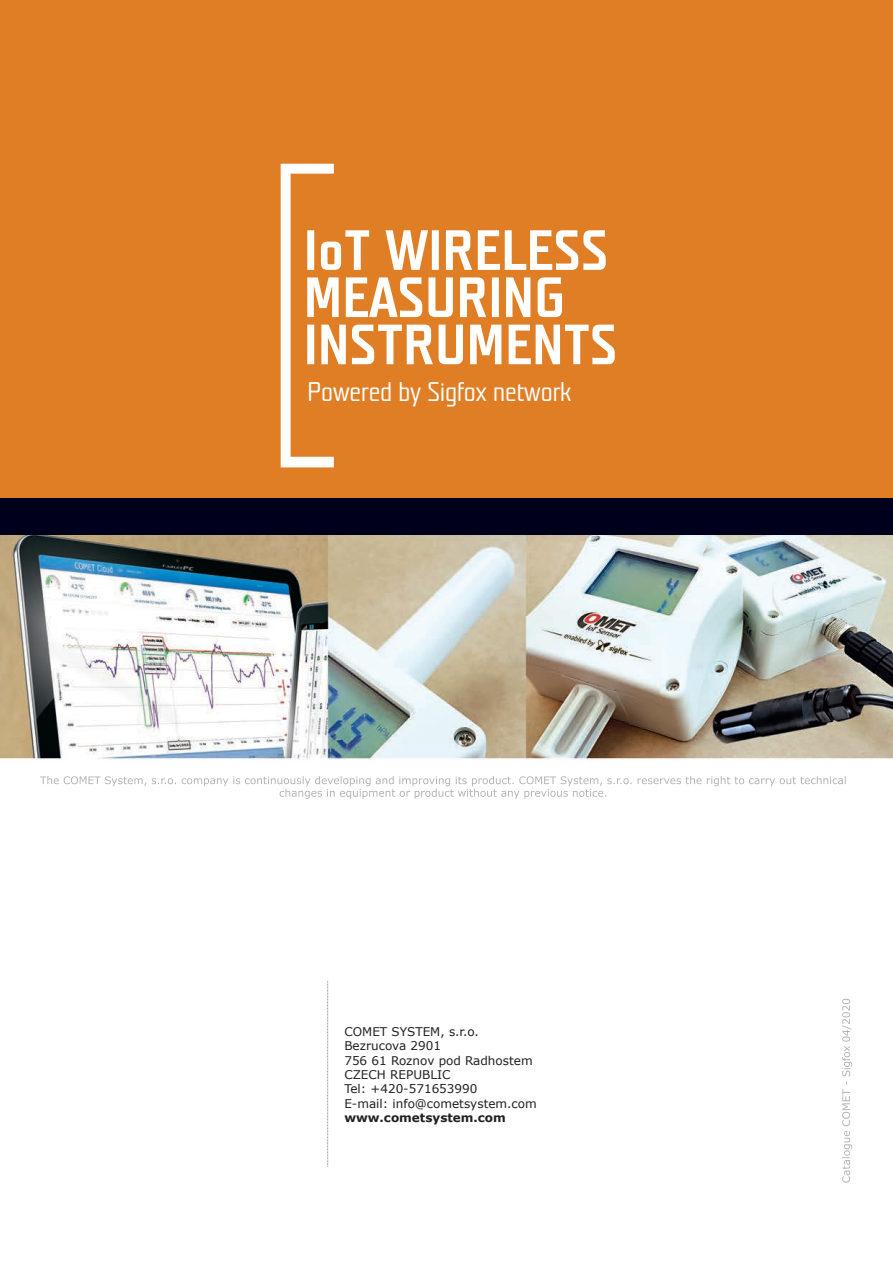
<style>
.page{position:relative;width:893px;height:1263px;background:#fff}
.page>*{position:absolute;margin:0;border:0;box-sizing:border-box;transform-origin:0 0}
.t1{font:27px "Teuton Mager";letter-spacing:-.025em;color:#fff}
.t2{font:12px/14.4px "Verdana";color:#231f20}
.t3{font:700 12px "Verdana";color:#231f20}
</style>
<div class="page">
<img style="left:0;top:0;width:893px;height:1167px">
<img style="left:842px;top:1081px;width:10px;height:102px">
<img style="left:842px;top:999px;width:10px;height:77px">
<img style="left:842px;top:999px;width:9px;height:31px">
<svg style="left:327px;top:981px;width:1px;height:185px"></svg>
<div style="left:0;top:498px;width:893px;height:36px;background:#00001c"></div>
<img style="left:40px;top:776px;width:807px;height:10px">
<img style="left:280px;top:789px;width:326px;height:10px">
<svg style="left:281px;top:164px;width:334px;height:303px"></svg>
<h1 class="t1" style="left:307px;top:378px;width:266px">Powered by Sigfox network</h1>
<p class="t2" style="left:344px;top:1024px;width:194px">COMET SYSTEM, s.r.o.<br>Bezrucova 2901<br>756 61 Roznov pod Radhostem<br>CZECH REPUBLIC<br>Tel: +420-571653990<br>E-mail: info@cometsystem.com</p>
<p class="t3" style="left:344px;top:1109px;width:163px">www.cometsystem.com</p>
</div>
